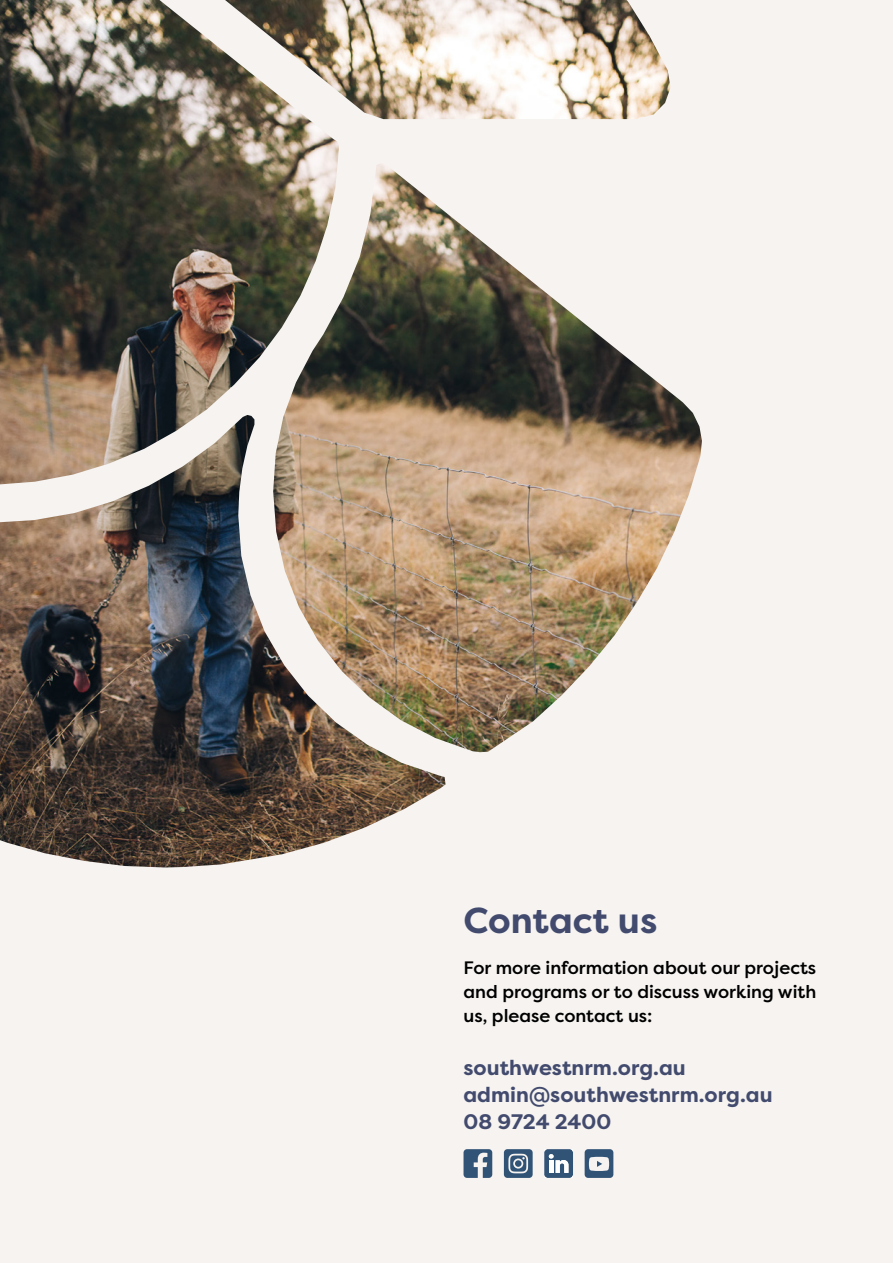
<style>
.page{position:relative;width:893px;height:1263px;background:#f6f3f0}
.page>*{position:absolute;margin:0;border:0;box-sizing:border-box;transform-origin:0 0}
.Heading_A{font:700 36px "Filson Pro";color:#424b6e}
.Heading_B{font:700 21px/27px "Filson Pro";color:#424b6e}
.Lead_in_paragraph{font:500 18px/24px "Filson Pro";color:#000;text-align:justify}
</style>
<div class="page">
<img style="left:0;top:0;width:702px;height:867px">
<svg style="left:463px;top:1149px;width:29px;height:29px"></svg>
<svg style="left:544px;top:1149px;width:29px;height:29px"></svg>
<svg style="left:504px;top:1149px;width:29px;height:29px"></svg>
<svg style="left:585px;top:1149px;width:28px;height:29px"></svg>
<p class="Heading_A" style="left:463px;top:898px;width:195px">Contact us</p>
<p class="Lead_in_paragraph" style="left:463px;top:955px;width:354px">For more information about our projects and programs or to discuss working with us, please contact us:</p>
<p class="Heading_B" style="left:463px;top:1054px;width:311px">southwestnrm.org.au admin@southwestnrm.org.au<br>08 9724 2400</p>
</div>
